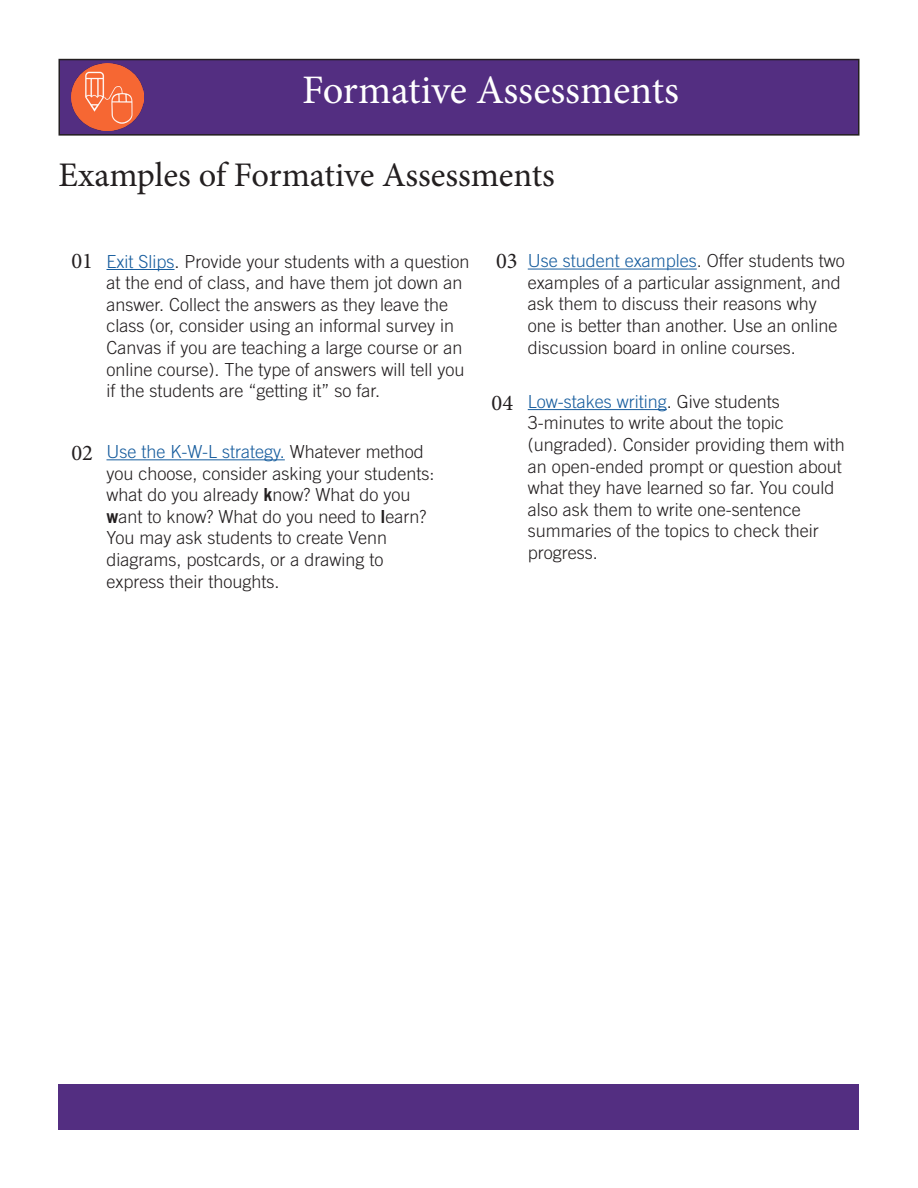
<style>
.page{position:relative;width:918px;height:1188px;background:#fff}
.page>*{position:absolute;margin:0;border:0;box-sizing:border-box;transform-origin:0 0}
.Page_2_Title{font:40.5px "Minion Pro";letter-spacing:-.005em;color:#fff}
.Heading_1{font:34.5px "Minion Pro";letter-spacing:-.005em;color:#231f20}
.Heading_2{font:22.5px "Minion Pro";color:#231f20}
.Body_Style{font:300 18px/21.6px "Trade Gothic LT Std";color:#231f20}
.s1{color:#175d9e}
.s2{font-weight:700}
</style>
<div class="page">
<div style="left:59px;top:60px;width:800px;height:75px;background:#532e81"></div>
<div style="left:58px;top:59px;width:802px;height:77px;border:2px solid #231f20"></div>
<img style="left:71px;top:64px;width:72px;height:66px">
<div style="left:58px;top:1084px;width:802px;height:44px;background:#532e81"></div>
<hr style="left:106px;top:269px;width:69px;height:1px;background:#175d9e">
<hr style="left:528px;top:269px;width:169px;height:1px;background:#175d9e">
<hr style="left:106px;top:459px;width:179px;height:1px;background:#175d9e">
<hr style="left:528px;top:409px;width:139px;height:1px;background:#175d9e">
<div style="left:58px;top:1087px;width:802px;height:43px;background:#532e81"></div>
<p class="Page_2_Title" style="left:302px;top:63px;width:378px">Formative Assessments</p>
<p class="Heading_1" style="left:58px;top:152px;width:498px">Examples of Formative Assessments</p>
<p class="Heading_2" style="left:71px;top:245px;width:23px">01</p>
<p class="Heading_2" style="left:71px;top:438px;width:23px">02</p>
<p class="Body_Style" style="left:106px;top:250px;width:365px"><span class="s1">Exit Slips</span>. Provide your students with a question</p>
<p class="Heading_2" style="left:496px;top:245px;width:23px">03</p>
<p class="Body_Style" style="left:106px;top:272px;width:360px">at the end of class, and have them jot down an answer. Collect the answers as they leave the class (or, consider using an informal survey in Canvas if you are teaching a large course or an online course). The type of answers will tell you if the students are “getting it” so far.</p>
<p class="Heading_2" style="left:492px;top:388px;width:23px">04</p>
<p class="Body_Style" style="left:106px;top:441px;width:330px"><span class="s1">Use the K-W-L strategy.</span> Whatever method you choose, consider asking your students: what do you already <span class="s2">k</span>now? What do you <span class="s2">w</span>ant to know? What do you need to <span class="s2">l</span>earn?<br>You may ask students to create Venn diagrams, postcards, or a drawing to express their thoughts.</p>
<p class="Body_Style" style="left:528px;top:250px;width:319px"><span class="s1">Use student examples</span>. Offer students two examples of a particular assignment, and ask them to discuss their reasons why one is better than another. Use an online discussion board in online courses.</p>
<p class="Body_Style" style="left:528px;top:390px;width:319px"><span class="s1">Low-stakes writing</span>. Give students 3-minutes to write about the topic (ungraded). Consider providing them with an open-ended prompt or question about what they have learned so far. You could also ask them to write one-sentence summaries of the topics to check their progress.</p>
</div>
